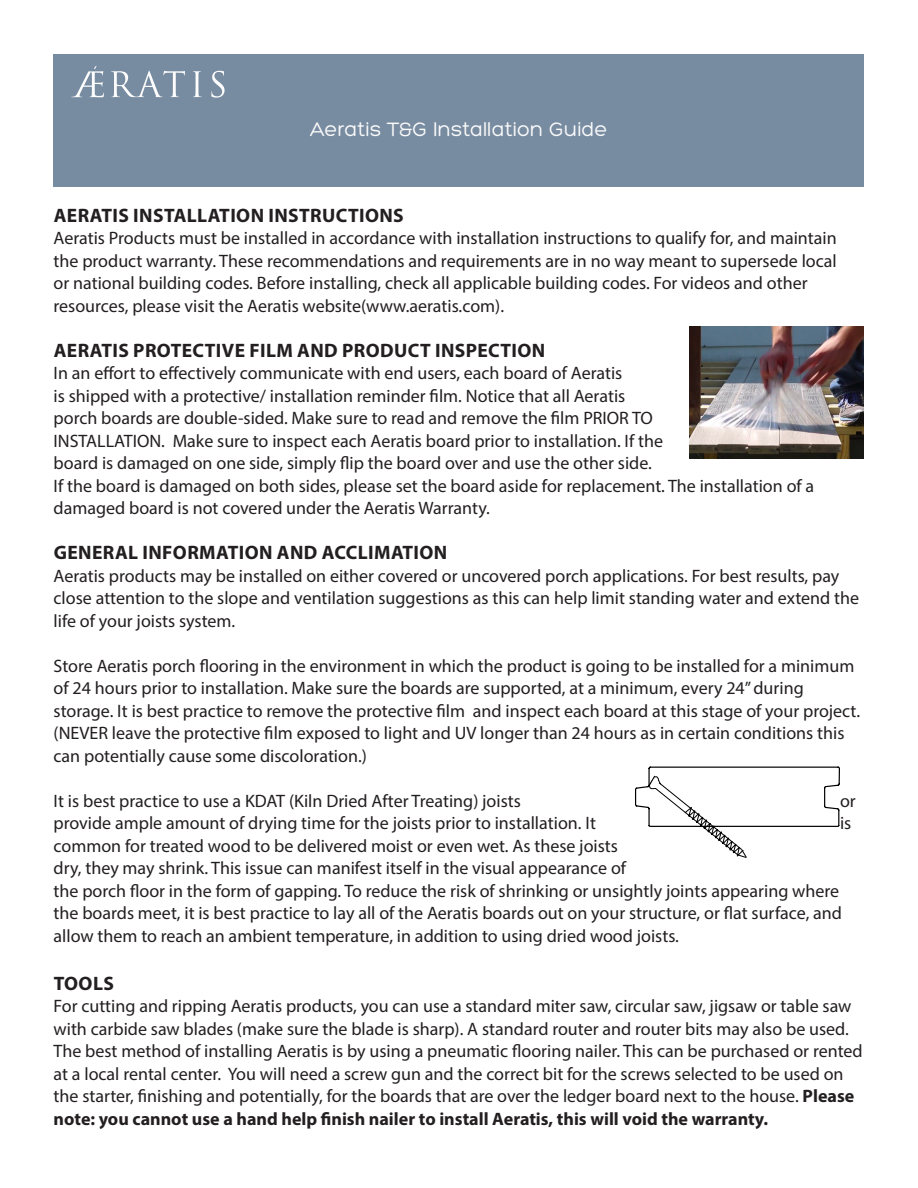
<style>
.page{position:relative;width:918px;height:1188px;background:#fff}
.page>*{position:absolute;margin:0;border:0;box-sizing:border-box;transform-origin:0 0}
.t1{font:21px "Hero";color:#fafafa}
.Content_Header{font:700 19.5px "Myriad Pro";letter-spacing:.02em;color:#231f20}
.Body{font:18px/22.5px "Myriad Pro";color:#231f20}
.s1{font-weight:700}
</style>
<div class="page">
<div style="left:53px;top:54px;width:811px;height:132px;background:#788ca1"></div>
<svg style="left:211px;top:71px;width:14px;height:27px"></svg>
<svg style="left:193px;top:71px;width:9px;height:26px"></svg>
<svg style="left:111px;top:71px;width:74px;height:26px"></svg>
<svg style="left:71px;top:66px;width:33px;height:31px"></svg>
<img style="left:690px;top:326px;width:174px;height:132px">
<svg style="left:635px;top:766px;width:205px;height:92px"></svg>
<p class="t1" style="left:310px;top:118px;width:299px">Aeratis T&amp;G Installation Guide</p>
<p class="Content_Header" style="left:54px;top:203px;width:352px">AERATIS INSTALLATION INSTRUCTIONS</p>
<p class="Body" style="left:54px;top:227px;width:785px">Aeratis Products must be installed in accordance with installation instructions to qualify for, and maintain the product warranty. These recommendations and requirements are in no way meant to supersede local or national building codes. Before installing, check all applicable building codes. For videos and other resources, please visit the Aeratis website(www.aeratis.com).</p>
<p class="Content_Header" style="left:54px;top:338px;width:493px">AERATIS PROTECTIVE FILM AND PRODUCT INSPECTION</p>
<p class="Body" style="left:54px;top:362px;width:762px">In an effort to effectively communicate with end users, each board of Aeratis<br>is shipped with a protective/ installation reminder film. Notice that all Aeratis<br>porch boards are double-sided. Make sure to read and remove the film PRIOR TO<br>INSTALLATION. Make sure to inspect each Aeratis board prior to installation. If the<br>board is damaged on one side, simply flip the board over and use the other side.<br>If the board is damaged on both sides, please set the board aside for replacement. The installation of a damaged board is not covered under the Aeratis Warranty.</p>
<p class="Content_Header" style="left:54px;top:540px;width:395px">GENERAL INFORMATION AND ACCLIMATION</p>
<p class="Body" style="left:54px;top:564px;width:807px">Aeratis products may be installed on either covered or uncovered porch applications. For best results, pay close attention to the slope and ventilation suggestions as this can help limit standing water and extend the life of your joists system.</p>
<p class="Body" style="left:54px;top:654px;width:808px">Store Aeratis porch flooring in the environment in which the product is going to be installed for a minimum of 24 hours prior to installation. Make sure the boards are supported, at a minimum, every 24” during storage. It is best practice to remove the protective film and inspect each board at this stage of your project. (NEVER leave the protective film exposed to light and UV longer than 24 hours as in certain conditions this can potentially cause some discoloration.)</p>
<p class="Body" style="left:54px;top:789px;width:469px">It is best practice to use a KDAT (Kiln Dried After Treating) joists</p>
<p class="Body" style="left:840px;top:789px;width:17px">or</p>
<p class="Body" style="left:54px;top:812px;width:544px">provide ample amount of drying time for the joists prior to installation. It</p>
<p class="Body" style="left:840px;top:812px;width:13px">is</p>
<p class="Body" style="left:54px;top:834px;width:790px">common for treated wood to be delivered moist or even wet. As these joists<br>dry, they may shrink. This issue can manifest itself in the visual appearance of<br>the porch floor in the form of gapping. To reduce the risk of shrinking or unsightly joints appearing where the boards meet, it is best practice to lay all of the Aeratis boards out on your structure, or flat surface, and allow them to reach an ambient temperature, in addition to using dried wood joists.</p>
<p class="Content_Header" style="left:54px;top:970px;width:62px">TOOLS</p>
<p class="Body" style="left:54px;top:995px;width:811px">For cutting and ripping Aeratis products, you can use a standard miter saw, circular saw, jigsaw or table saw with carbide saw blades (make sure the blade is sharp). A standard router and router bits may also be used.<br>The best method of installing Aeratis is by using a pneumatic flooring nailer. This can be purchased or rented at a local rental center. You will need a screw gun and the correct bit for the screws selected to be used on the starter, finishing and potentially, for the boards that are over the ledger board next to the house. <span class="s1">Please note: you cannot use a hand help finish nailer to install Aeratis, this will void the warranty.</span></p>
</div>
